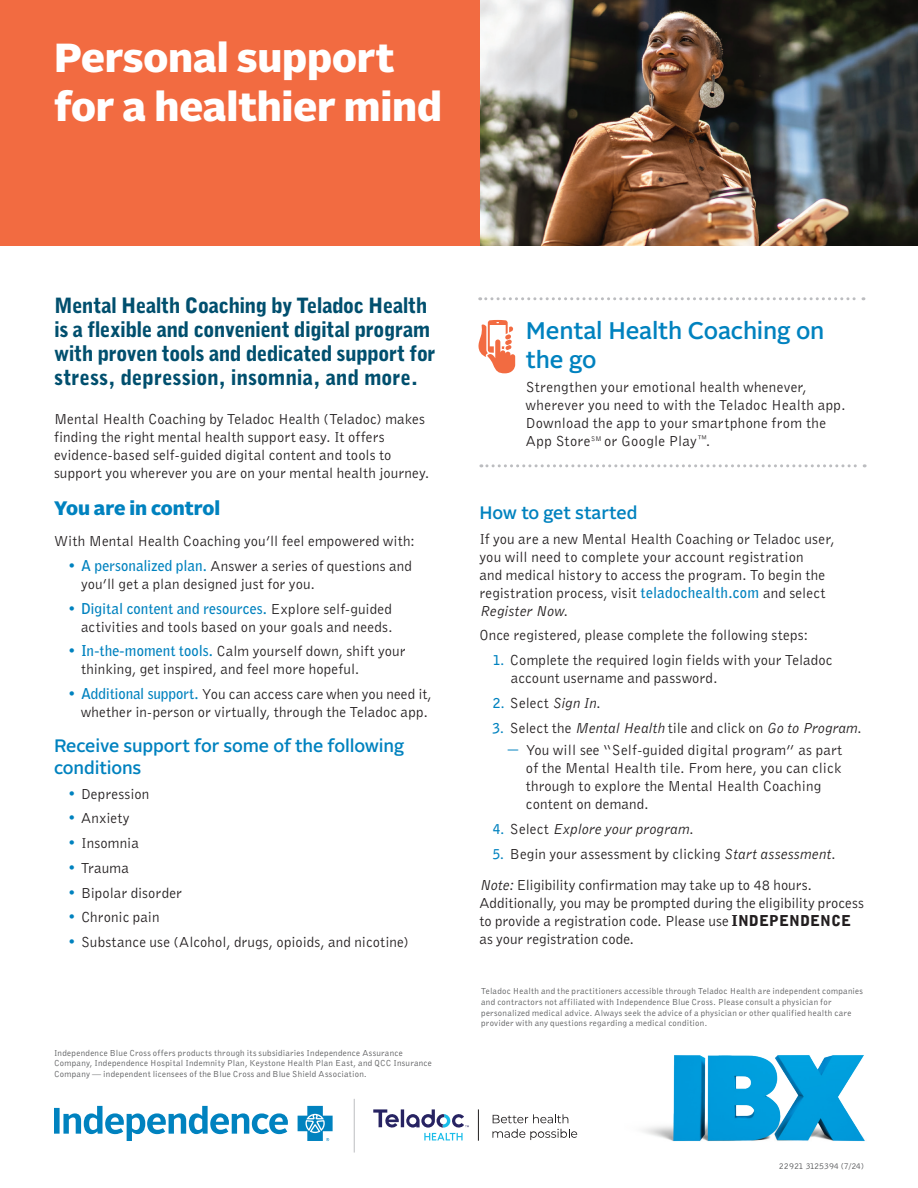
<style>
.page{position:relative;width:918px;height:1188px;background:#fff}
.page>*{position:absolute;margin:0;border:0;box-sizing:border-box;transform-origin:0 0}
.NP_H1{font:900 40.5px/48.6px "Alrightv 2 Normal LP";letter-spacing:-.005em;color:#fff}
.CTA-_BODY{font:500 24px/28.8px "Alrightv 2 Normal LP";letter-spacing:-.005em;color:#0082bf}
.SUB_H1{font:900 21px/24px "Bell Gothic";letter-spacing:-.025em;color:#014f6e}
.H1-_BODY{font:900 19.5px "Alrightv 2 Normal LP";letter-spacing:-.005em;color:#0082bf}
.H2-BODY{font:500 18px/21.6px "Alrightv 2 Normal LP";letter-spacing:-.005em;color:#0082bf}
.BODY{font:15px/18px "Bell Gothic";letter-spacing:.01em;color:#231f20}
.t1{font:italic 15px "Bell Gothic";letter-spacing:.005em;color:#231f20}
.DISCLAIMER{font:9px/10.8px "Bell Gothic";letter-spacing:.03em;color:#57585a}
.JOB_and_ITEM_NUMBER{font:9px "Bell Gothic";color:#57585a}
.s1{color:#0082bf}
.s2{font-weight:700;color:#0082bf}
.s3{font-style:italic}
.s4{font-weight:700;font-size:13.5px;color:#0082bf}
.s5{font-size:21px;color:#0082bf}
.s6{font-weight:700;font-style:normal;font-size:13.5px;color:#0082bf}
.s7{font-style:normal}
.s8{font-weight:900}
</style>
<div class="page">
<svg style="left:54px;top:1106px;width:279px;height:35px"></svg>
<img style="left:643px;top:1055px;width:222px;height:86px">
<img style="left:479px;top:0;width:439px;height:245px">
<div style="left:0;top:0;width:479px;height:245px;background:#f26b41"></div>
<svg style="left:480px;top:297px;width:384px;height:3px"></svg>
<svg style="left:481px;top:464px;width:384px;height:3px"></svg>
<svg style="left:478px;top:320px;width:37px;height:53px"></svg>
<svg style="left:373px;top:1109px;width:96px;height:31px"></svg>
<svg style="left:493px;top:1114px;width:75px;height:9px"></svg>
<svg style="left:492px;top:1129px;width:85px;height:11px"></svg>
<hr style="left:478px;top:1109px;width:1px;height:32px;background:#201d1e">
<hr style="left:354px;top:1099px;width:1px;height:54px;background:#bcbdc0">
<p class="NP_H1" style="left:54px;top:31px;width:390px">Personal support for a healthier mind</p>
<p class="SUB_H1" style="left:54px;top:294px;width:383px">Mental Health Coaching by Teladoc Health is a flexible and convenient digital program with proven tools and dedicated support for stress, depression, insomnia, and more.</p>
<p class="BODY" style="left:54px;top:409px;width:377px">Mental Health Coaching by Teladoc Health (Teladoc) makes finding the right mental health support easy. It offers evidence-based self-guided digital content and tools to support you wherever you are on your mental health journey.</p>
<p class="H1-_BODY" style="left:54px;top:493px;width:168px">You are in control</p>
<p class="BODY" style="left:54px;top:532px;width:362px">With Mental Health Coaching you’ll feel empowered with:</p>
<p class="BODY" style="left:81px;top:557px;width:333px;text-indent:-14px"><span class="s1">•</span> <span class="s2">A personalized plan.</span> Answer a series of questions and you’ll get a plan designed just for you.</p>
<p class="BODY" style="left:68px;top:599px;width:327px;text-align:right"><span class="s1">•</span> <span class="s2">Digital content and resources.</span> Explore self-guided activities and tools based on your goals and needs.</p>
<p class="BODY" style="left:81px;top:642px;width:326px;text-indent:-14px"><span class="s1">•</span> <span class="s2">In-the-moment tools.</span> Calm yourself down, shift your thinking, get inspired, and feel more hopeful.</p>
<p class="BODY" style="left:68px;top:685px;width:366px;text-align:right"><span class="s1">•</span> <span class="s2">Additional support.</span> You can access care when you need it, whether in-person or virtually, through the Teladoc app.</p>
<p class="H2-BODY" style="left:54px;top:734px;width:352px">Receive support for some of the following conditions</p>
<p class="BODY" style="left:68px;top:784px;width:83px"><span class="s1">•</span> Depression</p>
<p class="BODY" style="left:68px;top:809px;width:64px"><span class="s1">•</span> Anxiety</p>
<p class="BODY" style="left:68px;top:834px;width:73px"><span class="s1">•</span> Insomnia</p>
<p class="BODY" style="left:68px;top:859px;width:63px"><span class="s1">•</span> Trauma</p>
<p class="BODY" style="left:68px;top:883px;width:116px"><span class="s1">•</span> Bipolar disorder</p>
<p class="BODY" style="left:68px;top:908px;width:94px"><span class="s1">•</span> Chronic pain</p>
<p class="BODY" style="left:68px;top:933px;width:343px"><span class="s1">•</span> Substance use (Alcohol, drugs, opioids, and nicotine)</p>
<p class="DISCLAIMER" style="left:54px;top:1047px;width:379px">Independence Blue Cross offers products through its subsidiaries Independence Assurance<br>Company, Independence Hospital Indemnity Plan, Keystone Health Plan East, and QCC Insurance<br>Company — independent licensees of the Blue Cross and Blue Shield Association.</p>
<p class="CTA-_BODY" style="left:526px;top:315px;width:300px">Mental Health Coaching on the go</p>
<p class="BODY" style="left:526px;top:378px;width:321px">Strengthen your emotional health whenever, wherever you need to with the Teladoc Health app.<br>Download the app to your smartphone from the App Store<sup>SM</sup> or Google Play™.</p>
<p class="H2-BODY" style="left:479px;top:501px;width:160px">How to get started</p>
<p class="BODY" style="left:479px;top:529px;width:357px">If you are a new Mental Health Coaching or Teladoc user, you will need to complete your account registration<br>and medical history to access the program. To begin the registration process, visit <span class="s2">teladochealth.com</span> and select <span class="s3">Register Now</span>.</p>
<p class="BODY" style="left:479px;top:626px;width:330px">Once registered, please complete the following steps:</p>
<p class="BODY" style="left:511px;top:651px;width:323px;text-indent:-18px"><span class="s4">1.</span> Complete the required login fields with your Teladoc account username and password.</p>
<p class="BODY" style="left:493px;top:694px;width:109px"><span class="s4">2.</span> Select <span class="s3">Sign In</span>.</p>
<p class="BODY" style="left:493px;top:718px;width:370px"><span class="s4">3.</span> Select the <span class="s3">Mental Health</span> tile and click on <span class="s3">Go to Program</span>.</p>
<p class="BODY" style="left:526px;top:741px;width:318px;text-indent:-18px"><span class="s5">–</span> You will see “Self-guided digital program” as part of the Mental Health tile. From here, you can click through to explore the Mental Health Coaching content on demand.</p>
<p class="t1" style="left:493px;top:819px;width:202px"><span class="s6">4.</span> <span class="s7">Select</span> Explore your program<span class="s7">.</span></p>
<p class="BODY" style="left:493px;top:844px;width:344px"><span class="s4">5.</span> Begin your assessment by clicking <span class="s3">Start assessment</span>.</p>
<p class="BODY" style="left:479px;top:876px;width:386px"><span class="s3">Note:</span> Eligibility confirmation may take up to 48 hours.<br>Additionally, you may be prompted during the eligibility process to provide a registration code. Please use <span class="s8">INDEPENDENCE </span>as your registration code.</p>
<p class="DISCLAIMER" style="left:481px;top:985px;width:383px">Teladoc Health and the practitioners accessible through Teladoc Health are independent companies and contractors not affiliated with Independence Blue Cross. Please consult a physician for personalized medical advice. Always seek the advice of a physician or other qualified health care provider with any questions regarding a medical condition.</p>
<p class="JOB_and_ITEM_NUMBER" style="left:779px;top:1161px;width:87px">22921 3125394 (7/24)</p>
</div>
